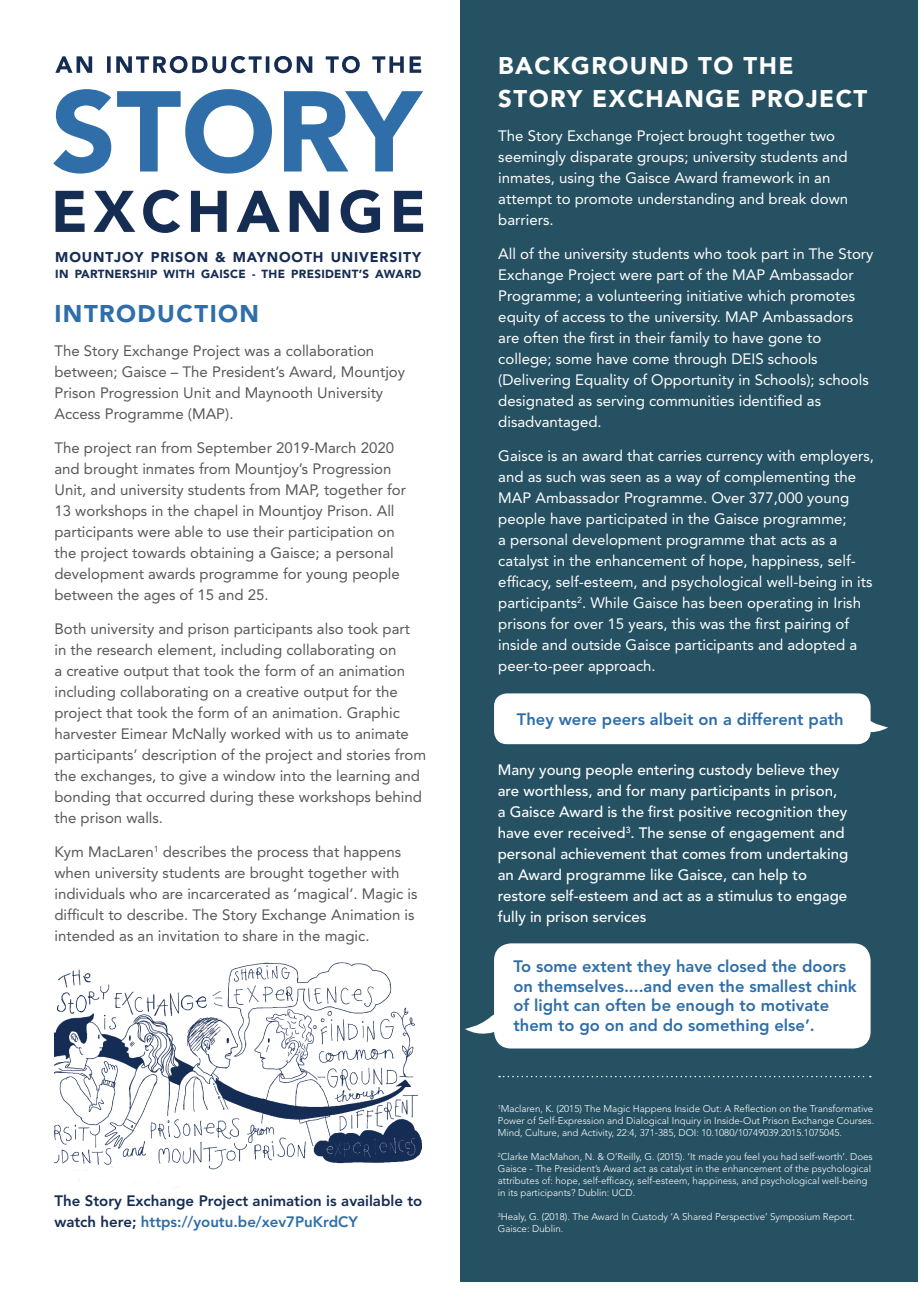
<style>
.page{position:relative;width:919px;height:1289px;background:#fff}
.page>*{position:absolute;margin:0;border:0;box-sizing:border-box;transform-origin:0 0}
.t1{font:900 24px/33px "Avenir LT Std";letter-spacing:.06em;color:#fff}
.t2{font:900 24px "Avenir LT Std";letter-spacing:.06em;color:#2f6ea9}
.t3{font:800 16.5px/19.5px "Avenir LT Std";color:#2f6ea9}
.t4{font:15px/21px "Avenir LT Std";color:#57585a}
.t5{font:15px/21px "Avenir LT Std";color:#fff}
.t6{font:500 15px/21px "Avenir LT Std";color:#fff}
.t7{font:800 15px/21px "Avenir LT Std";color:#152c53}
.t8{font:900 13.95px "Avenir LT Std";letter-spacing:.06em;color:#152c53}
.t9{font:900 11.7px "Avenir LT Std";letter-spacing:.025em;color:#152c53}
.t10{font:300 9.75px/12px "Avenir LT Std";color:#fff}
.s1{color:#2f6ea9}
</style>
<div class="page">
<div style="left:460px;top:1px;width:458px;height:1280px;background:#265162"></div>
<svg style="left:56px;top:190px;width:367px;height:43px"></svg>
<svg style="left:53px;top:89px;width:370px;height:84px"></svg>
<svg style="left:55px;top:56px;width:366px;height:17px"></svg>
<div style="left:494px;top:693px;width:376px;height:51px;background:#fff;border-radius:13px"></div>
<svg style="left:869px;top:705px;width:19px;height:31px"></svg>
<div style="left:494px;top:943px;width:376px;height:105px;background:#fff;border-radius:17px"></div>
<svg style="left:465px;top:1006px;width:30px;height:31px"></svg>
<img style="left:54px;top:962px;width:367px;height:226px">
<svg style="left:499px;top:1075px;width:371px;height:2px"></svg>
<p class="t8" style="left:55px;top:249px;width:367px">MOUNTJOY PRISON &amp; MAYNOOTH UNIVERSITY</p>
<p class="t9" style="left:55px;top:267px;width:367px">IN PARTNERSHIP WITH GAISCE - THE PRESIDENT’S AWARD</p>
<h1 class="t2" style="left:54px;top:299px;width:206px">INTRODUCTION</h1>
<p class="t4" style="left:54px;top:340px;width:352px">The Story Exchange Project was a collaboration between; Gaisce – The President’s Award, Mountjoy Prison Progression Unit and Maynooth University Access Programme (MAP).</p>
<p class="t4" style="left:54px;top:437px;width:353px">The project ran from September 2019-March 2020 and brought inmates from Mountjoy’s Progression Unit, and university students from MAP, together for 13 workshops in the chapel in Mountjoy Prison. All participants were able to use their participation on the project towards obtaining a Gaisce; a personal development awards programme for young people between the ages of 15 and 25.</p>
<p class="t4" style="left:54px;top:618px;width:373px">Both university and prison participants also took part<br>in the research element, including collaborating on<br>a creative output that took the form of an animation including collaborating on a creative output for the project that took the form of an animation. Graphic harvester Eimear McNally worked with us to animate participants’ description of the project and stories from the exchanges, to give a window into the learning and bonding that occurred during these workshops behind the prison walls.</p>
<p class="t4" style="left:54px;top:841px;width:364px">Kym MacLaren<sup>1</sup> describes the process that happens when university students are brought together with individuals who are incarcerated as ‘magical’. Magic is difficult to describe. The Story Exchange Animation is intended as an invitation to share in the magic.</p>
<p class="t7" style="left:54px;top:1189px;width:369px">The Story Exchange Project animation is available to watch here; <span class="s1">https://youtu.be/xev7PuKrdCY</span></p>
<h1 class="t1" style="left:498px;top:49px;width:370px">BACKGROUND TO THE<br>STORY EXCHANGE PROJECT</h1>
<p class="t5" style="left:498px;top:125px;width:351px">The Story Exchange Project brought together two seemingly disparate groups; university students and inmates, using the Gaisce Award framework in an attempt to promote understanding and break down barriers.</p>
<p class="t5" style="left:498px;top:243px;width:376px">All of the university students who took part in The Story Exchange Project were part of the MAP Ambassador Programme; a volunteering initiative which promotes equity of access to the university. MAP Ambassadors are often the first in their family to have gone to college; some have come through DEIS schools (Delivering Equality of Opportunity in Schools); schools designated as serving communities identified as disadvantaged.</p>
<p class="t5" style="left:498px;top:445px;width:377px">Gaisce is an award that carries currency with employers, and as such was seen as a way of complementing the MAP Ambassador Programme. Over 377,000 young people have participated in the Gaisce programme;<br>a personal development programme that acts as a catalyst in the enhancement of hope, happiness, self&shy;efficacy, self-esteem, and psychological well-being in its participants<sup>2</sup>. While Gaisce has been operating in Irish prisons for over 15 years, this was the first pairing of inside and outside Gaisce participants and adopted a peer-to-peer approach.</p>
<p class="t3" style="left:517px;top:710px;width:328px">They were peers albeit on a different path</p>
<p class="t6" style="left:497px;top:759px;width:352px">Many young people entering custody believe they are worthless, and for many participants in prison, a Gaisce Award is the first positive recognition they have ever received<sup>3</sup>. The sense of engagement and personal achievement that comes from undertaking an Award programme like Gaisce, can help to restore self-esteem and act as a stimulus to engage fully in prison services</p>
<p class="t3" style="left:513px;top:956px;width:345px">To some extent they have closed the doors on themselves....and even the smallest chink of light can often be enough to motivate them to go on and do something else’.</p>
<p class="t10" style="left:497px;top:1102px;width:378px;text-align:justify"><sup>1</sup>Maclaren, K. (2015) The Magic Happens Inside Out: A Reflection on the Transformative Power of Self-Expression and Dialogical Inquiry in Inside-Out Prison Exchange Courses.<br>Mind, Culture, and Activity, 22:4, 371-385, DOI: 10.1080/10749039.2015.1075045.</p>
<p class="t10" style="left:497px;top:1150px;width:376px"><sup>2</sup>Clarke MacMahon, N. &amp; O’Reilly, G. (2015). ‘It made you feel you had self-worth’. Does Gaisce - The President’s Award act as catalyst in the enhancement of the psychological attributes of: hope, self-efficacy, self-esteem, happiness, and psychological well-being in its participants? Dublin: UCD.</p>
<p class="t10" style="left:497px;top:1210px;width:358px"><sup>3</sup>Healy, G. (2018). The Award In Custody ‘A Shared Perspective’ Symposium Report.<br>Gaisce: Dublin.</p>
</div>
